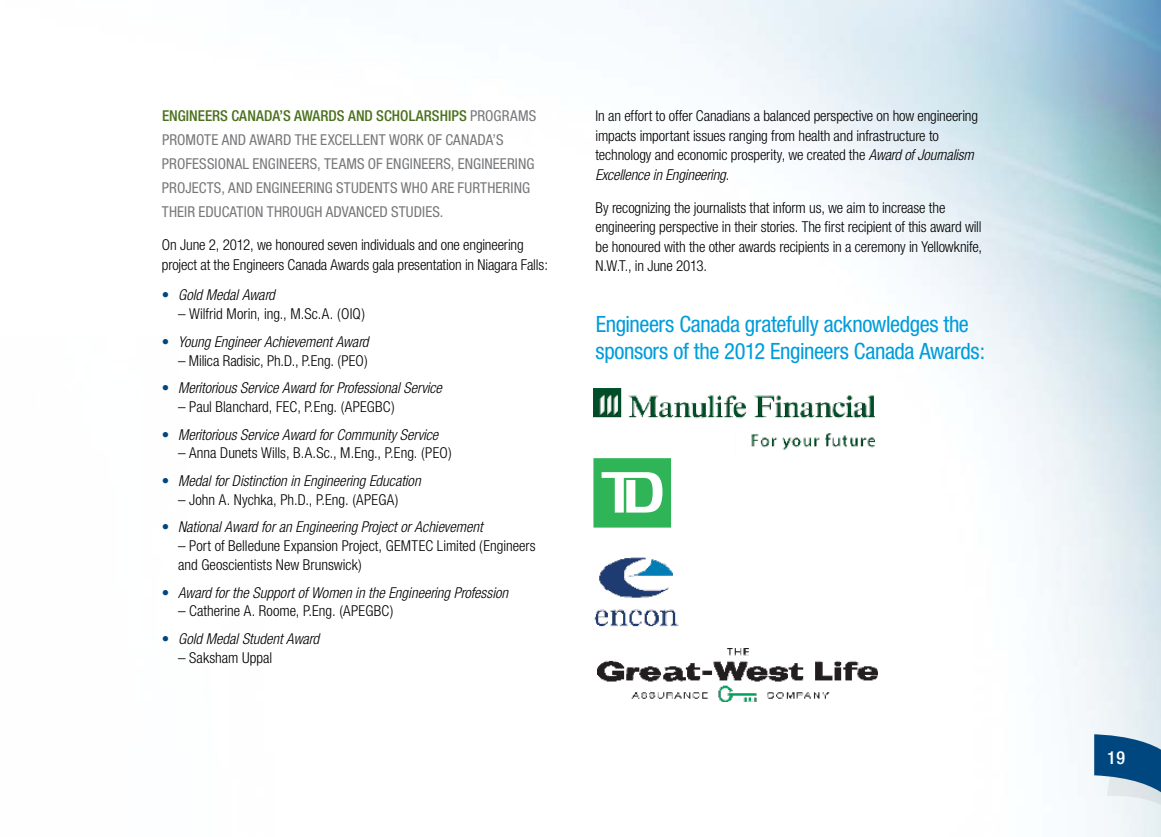
<style>
.page{position:relative;width:1161px;height:837px;background:#fff}
.page>*{position:absolute;margin:0;border:0;box-sizing:border-box;transform-origin:0 0}
.t1{font:condensed 22.5px/27px "Helvetica Neue";letter-spacing:-.02em;color:#009cdb}
.t2{font:500 condensed 18px "Helvetica Neue";color:#fff}
.t3{font:300 condensed 15px/19.5px "Helvetica Neue";letter-spacing:-.01em;color:#000}
.t4{font:italic 300 condensed 15px "Helvetica Neue";color:#000}
.t5{font:condensed 15px/24px "Helvetica Neue";letter-spacing:.075em;color:#77787b}
.s1{font-weight:500;color:#4b711d}
.s2{font-weight:700;font-style:normal;color:#00467f}
.s3{font-style:italic}
</style>
<div class="page">
<img style="left:593px;top:0;width:568px;height:837px">
<img style="left:594px;top:388px;width:280px;height:67px">
<img style="left:593px;top:546px;width:94px;height:90px">
<img style="left:598px;top:648px;width:279px;height:53px">
<svg style="left:593px;top:458px;width:78px;height:70px"></svg>
<svg style="left:1094px;top:734px;width:67px;height:99px"></svg>
<p class="t5" style="left:162px;top:104px;width:374px"><span class="s1">ENGINEERS CANADA’S AWARDS AND SCHOLARSHIPS</span> PROGRAMS PROMOTE AND AWARD THE EXCELLENT WORK OF CANADA’S PROFESSIONAL ENGINEERS, TEAMS OF ENGINEERS, ENGINEERING PROJECTS, AND ENGINEERING STUDENTS WHO ARE FURTHERING THEIR EDUCATION THROUGH ADVANCED STUDIES.</p>
<p class="t3" style="left:162px;top:235px;width:388px">On June 2, 2012, we honoured seven individuals and one engineering project at the Engineers Canada Awards gala presentation in Niagara Falls:</p>
<p class="t4" style="left:162px;top:287px;width:115px"><span class="s2">•</span> Gold Medal Award</p>
<p class="t3" style="left:178px;top:304px;width:189px">– Wilfrid Morin, ing., M.Sc.A. (OIQ)</p>
<p class="t4" style="left:162px;top:333px;width:208px"><span class="s2">•</span> Young Engineer Achievement Award</p>
<p class="t3" style="left:178px;top:350px;width:191px">– Milica Radisic, Ph.D., P.Eng. (PEO)</p>
<p class="t4" style="left:162px;top:379px;width:282px"><span class="s2">•</span> Meritorious Service Award for Professional Service</p>
<p class="t3" style="left:178px;top:397px;width:218px">– Paul Blanchard, FEC, P.Eng. (APEGBC)</p>
<p class="t4" style="left:162px;top:426px;width:278px"><span class="s2">•</span> Meritorious Service Award for Community Service</p>
<p class="t3" style="left:178px;top:443px;width:275px">– Anna Dunets Wills, B.A.Sc., M.Eng., P.Eng. (PEO)</p>
<p class="t4" style="left:162px;top:472px;width:260px"><span class="s2">•</span> Medal for Distinction in Engineering Education</p>
<p class="t3" style="left:178px;top:490px;width:222px">– John A. Nychka, Ph.D., P.Eng. (APEGA)</p>
<p class="t4" style="left:162px;top:519px;width:322px"><span class="s2">•</span> National Award for an Engineering Project or Achievement</p>
<p class="t3" style="left:178px;top:536px;width:359px;line-height:18.8px">– Port of Belledune Expansion Project, GEMTEC Limited (Engineers and Geoscientists New Brunswick)</p>
<p class="t4" style="left:162px;top:584px;width:348px"><span class="s2">•</span> Award for the Support of Women in the Engineering Profession</p>
<p class="t3" style="left:178px;top:601px;width:217px">– Catherine A. Roome, P.Eng. (APEGBC)</p>
<p class="t4" style="left:162px;top:630px;width:159px"><span class="s2">•</span> Gold Medal Student Award</p>
<p class="t3" style="left:178px;top:648px;width:96px">– Saksham Uppal</p>
<p class="t3" style="left:596px;top:106px;width:384px">In an effort to offer Canadians a balanced perspective on how engineering impacts important issues ranging from health and infrastructure to technology and economic prosperity, we created the <span class="s3">Award of Journalism Excellence in Engineering</span>.</p>
<p class="t3" style="left:596px;top:197px;width:388px">By recognizing the journalists that inform us, we aim to increase the engineering perspective in their stories. The first recipient of this award will be honoured with the other awards recipients in a ceremony in Yellowknife, N.W.T., in June 2013.</p>
<h1 class="t1" style="left:596px;top:310px;width:391px">ENGINEERS CANADA GRATEFULLY ACKNOWLEDGES THE<br>SPONSORS OF THE 2012 ENGINEERS CANADA AWARDS:</h1>
<p class="t2" style="left:1107px;top:747px;width:20px">19</p>
</div>
